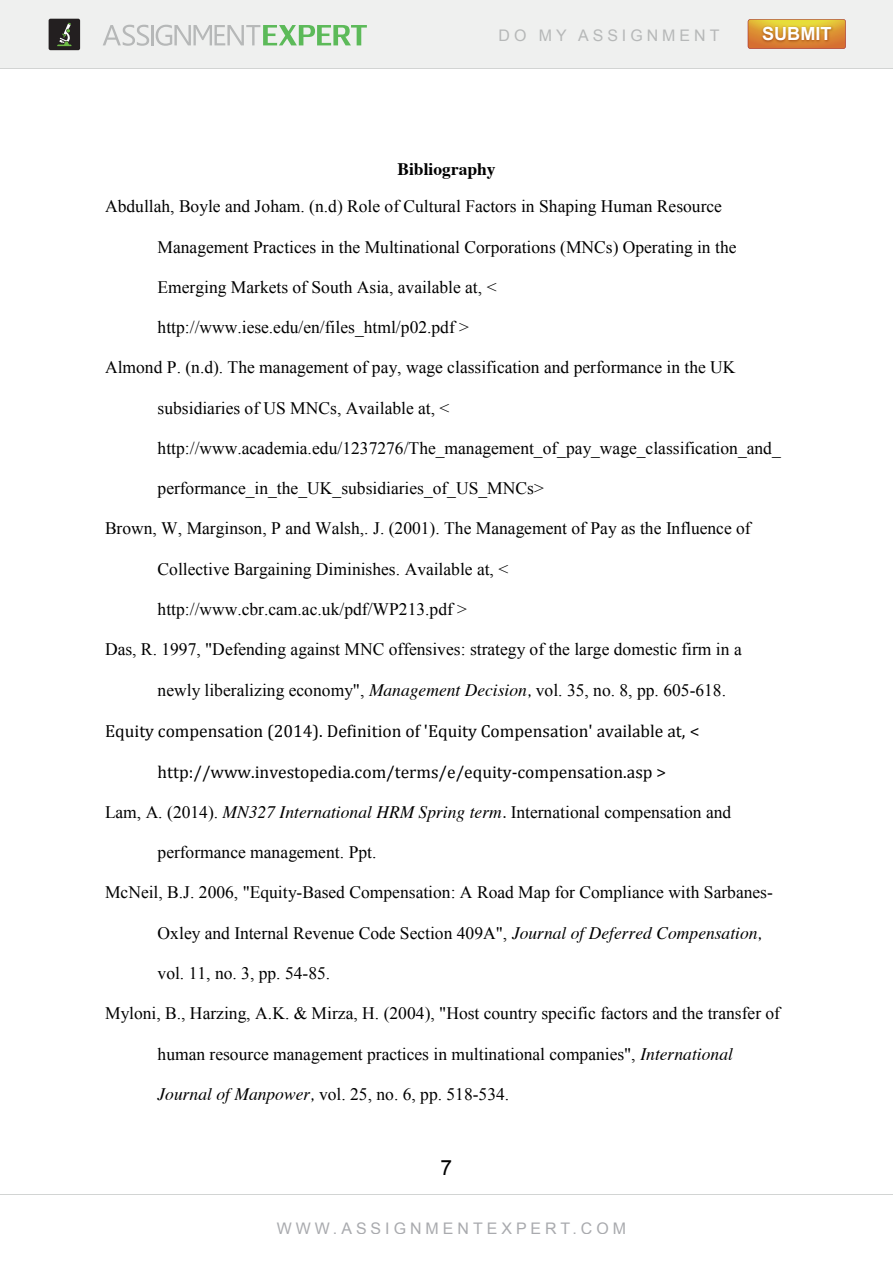
<style>
.page{position:relative;width:893px;height:1263px;background:#fff}
.page>*{position:absolute;margin:0;border:0;box-sizing:border-box;transform-origin:0 0}
.t1{font:21px "Arial";color:#000}
.t2{font:700 18.15px "Arial";color:#fff}
.t3{font:17.55px "Times New Roman";color:#000}
.t4{font:17.55px "Cambria";color:#000}
.t5{font:700 17.55px "Times";color:#000}
.t6{font:15.9px "Arial";letter-spacing:.25em;color:#a9aaae}
.t7{font:15.9px "Arial";letter-spacing:.25em;color:#b6b8b8}
.s1{font-family:"Times";font-style:italic}
</style>
<div class="page">
<div style="left:0;top:0;width:893px;height:69px;background:#eff0ef"></div>
<div style="left:49px;top:19px;width:31px;height:31px;background:#231f20;border-radius:2px"></div>
<svg style="left:57px;top:23px;width:15px;height:23px"></svg>
<svg style="left:748px;top:19px;width:98px;height:30px"></svg>
<img style="left:758px;top:21px;width:78px;height:28px">
<svg style="left:103px;top:25px;width:46px;height:21px"></svg>
<hr style="left:151px;top:25px;width:2px;height:20px;background:#b6b8b8">
<svg style="left:156px;top:25px;width:211px;height:21px"></svg>
<hr style="left:0;top:69px;width:893px;height:1px;background:#d2d4d3">
<hr style="left:0;top:1194px;width:893px;height:1px;background:#d2d4d3">
<p class="t7" style="left:499px;top:27px;width:222px">DO MY ASSIGNMENT</p>
<p class="t2" style="left:762px;top:24px;width:71px">SUBMIT</p>
<p class="t5" style="left:397px;top:162px;width:100px">Bibliography</p>
<p class="t3" style="left:105px;top:197px;width:618px">Abdullah, Boyle and Joham. (n.d) Role of Cultural Factors in Shaping Human Resource</p>
<p class="t3" style="left:158px;top:237px;width:580px">Management Practices in the Multinational Corporations (MNCs) Operating in the</p>
<p class="t3" style="left:158px;top:277px;width:341px">Emerging Markets of South Asia, available at, &lt;</p>
<p class="t3" style="left:158px;top:317px;width:313px">http://www.iese.edu/en/files_html/p02.pdf &gt;</p>
<p class="t3" style="left:105px;top:358px;width:632px">Almond P. (n.d). The management of pay, wage classification and performance in the UK</p>
<p class="t3" style="left:158px;top:398px;width:293px">subsidiaries of US MNCs, Available at, &lt;</p>
<p class="t3" style="left:158px;top:438px;width:625px">http://www.academia.edu/1237276/The_management_of_pay_wage_classification_and_</p>
<p class="t3" style="left:158px;top:478px;width:388px">performance_in_the_UK_subsidiaries_of_US_MNCs&gt;</p>
<p class="t3" style="left:105px;top:519px;width:647px">Brown, W, Marginson, P and Walsh,. J. (2001). The Management of Pay as the Influence of</p>
<p class="t3" style="left:158px;top:559px;width:352px">Collective Bargaining Diminishes. Available at, &lt;</p>
<p class="t3" style="left:158px;top:599px;width:311px">http://www.cbr.cam.ac.uk/pdf/WP213.pdf &gt;</p>
<p class="t3" style="left:105px;top:639px;width:638px">Das, R. 1997, "Defending against MNC offensives: strategy of the large domestic firm in a</p>
<p class="t3" style="left:158px;top:680px;width:570px">newly liberalizing economy", <span class="s1">Management Decision,</span> vol. 35, no. 8, pp. 605-618.</p>
<p class="t4" style="left:105px;top:720px;width:596px">Equity compensation (2014). Definition of 'Equity Compensation' available at, &lt;</p>
<p class="t4" style="left:158px;top:761px;width:510px">http://www.investopedia.com/terms/e/equity-compensation.asp &gt;</p>
<p class="t3" style="left:105px;top:802px;width:628px">Lam, A. (2014). <span class="s1">MN327 International HRM Spring term.</span> International compensation and</p>
<p class="t3" style="left:158px;top:842px;width:220px">performance management. Ppt.</p>
<p class="t3" style="left:105px;top:883px;width:669px">McNeil, B.J. 2006, "Equity-Based Compensation: A Road Map for Compliance with Sarbanes-</p>
<p class="t3" style="left:158px;top:923px;width:606px">Oxley and Internal Revenue Code Section 409A", <span class="s1">Journal of Deferred Compensation,</span></p>
<p class="t3" style="left:158px;top:963px;width:174px">vol. 11, no. 3, pp. 54-85.</p>
<p class="t3" style="left:105px;top:1004px;width:676px">Myloni, B., Harzing, A.K. &amp; Mirza, H. (2004), "Host country specific factors and the transfer of</p>
<p class="t3" style="left:158px;top:1044px;width:577px">human resource management practices in multinational companies", <span class="s1">International</span></p>
<p class="t3" style="left:158px;top:1084px;width:353px"><span class="s1">Journal of Manpower,</span> vol. 25, no. 6, pp. 518-534.</p>
<p class="t1" style="left:441px;top:1156px;width:13px">7</p>
<p class="t6" style="left:277px;top:1219px;width:351px">WWW.ASSIGNMENTEXPERT.COM</p>
</div>
